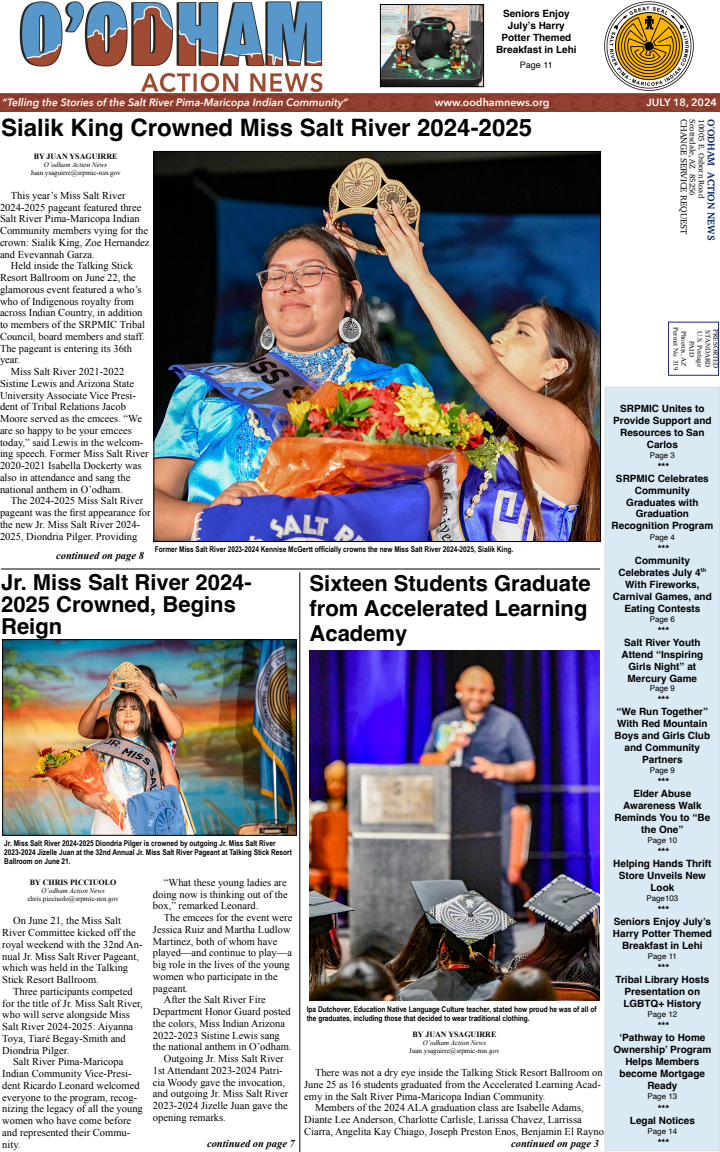
<style>
.page{position:relative;width:720px;height:1152px;background:#fff}
.page>*{position:absolute;margin:0;border:0;box-sizing:border-box;transform-origin:0 0}
.Cover_Story{font:700 24px "Helvetica";color:#000}
.Cover_Story-2{font:700 22px/22px "Helvetica";color:#000}
.t1{font:italic 600 10.6px "Avenir Next";color:#fff}
.t2{font:600 10.6px "Avenir Next";color:#fff}
.Main_Text{font:10.5px/11.7px "Times New Roman";color:#000}
.No_Indent_Bold{font:italic 700 10.5px "Times New Roman";color:#000}
.Front_sidebar{font:700 10px/12px "Helvetica";color:#000;text-align:center}
.t3{font:700 10px "Charter";color:#00206b}
.t4{font:9px "Charter";color:#000}
.Front_sidebar__s{font:9px "Helvetica";color:#000}
.t5{font:700 8px/9px "Arial Narrow";color:#000}
.t6{font:8px "Helvetica";color:#000}
.Bylines{font:700 8px "Times New Roman";color:#000}
.t7{font:8px "Charter";color:#000}
.Bylines-2{font:7px/8px "Times New Roman";color:#000;text-align:center}
.Bylines-3{font:italic 7px "Times New Roman";color:#000}
</style>
<div class="page">
<img style="left:20px;top:2px;width:303px;height:91px">
<div style="left:668px;top:322px;width:51px;height:53px;border:1px solid #212889"></div>
<hr style="left:0;top:93px;width:720px;height:1px;background:#000">
<hr style="left:0;top:111px;width:720px;height:1px;background:#000">
<img style="left:605px;top:2px;width:89px;height:89px">
<img style="left:0;top:94px;width:313px;height:17px">
<img style="left:313px;top:94px;width:313px;height:17px">
<img style="left:626px;top:94px;width:94px;height:17px">
<div style="left:605px;top:387px;width:115px;height:764px;background:#daeaf4"></div>
<div style="left:605px;top:387px;width:115px;height:764px;border:1px solid #d9dada"></div>
<hr style="left:1px;top:569px;width:599px;height:1px;background:#000">
<hr style="left:300px;top:572px;width:1px;height:580px;background:#000">
<img style="left:156px;top:153px;width:443px;height:387px">
<img style="left:310px;top:651px;width:289px;height:350px">
<img style="left:4px;top:641px;width:291px;height:193px">
<div style="left:2px;top:639px;width:295px;height:197px;border:1px solid #000"></div>
<img style="left:382px;top:6px;width:100px;height:79px">
<div style="left:380px;top:4px;width:104px;height:83px;border:1px solid #000"></div>
<p class="Front_sidebar" style="left:496px;top:8px;width:82px">Seniors Enjoy<br>July’s Harry<br>Potter Themed<br>Breakfast in Lehi</p>
<p class="Front_sidebar__s" style="left:520px;top:58px;width:34px">Page 11</p>
<p class="t1" style="left:2px;top:93px;width:347px">“Telling the Stories of the Salt River Pima-Maricopa Indian Community”</p>
<p class="t2" style="left:435px;top:93px;width:116px">www.oodhamnews.org</p>
<p class="t2" style="left:647px;top:93px;width:72px">JULY 18, 2024</p>
<p class="Cover_Story" style="left:1px;top:113px;width:532px">Sialik King Crowned Miss Salt River 2024-2025</p>
<p class="t4" style="left:692px;top:119px;width:117px;rotate:90deg">CHANGE SERVICE REQUEST</p>
<p class="t7" style="left:699px;top:119px;width:78px;rotate:90deg">Scottsdale, AZ 85256</p>
<p class="t7" style="left:708px;top:119px;width:80px;rotate:90deg">10005 E. Osborn Road</p>
<p class="t3" style="left:720px;top:119px;width:123px;rotate:90deg">O'ODHAM ACTION NEWS</p>
<p class="Bylines" style="left:34px;top:151px;width:85px">BY JUAN YSAGUIRRE</p>
<p class="Bylines-3" style="left:44px;top:160px;width:65px">O’odham Action News</p>
<p class="Bylines-2" style="left:30px;top:169px;width:92px">Juan.ysaguirre@srpmic-nsn.gov</p>
<p class="Main_Text" style="left:0;top:189px;width:151px;text-indent:11px">This year’s Miss Salt River<br>2024-2025 pageant featured three<br>Salt River Pima-Maricopa Indian<br>Community members vying for the crown: Sialik King, Zoe Hernandez and Evevannah Garza.</p>
<p class="Main_Text" style="left:0;top:260px;width:147px;text-indent:11px">Held inside the Talking Stick<br>Resort Ballroom on June 22, the glamorous event featured a who’s who of Indigenous royalty from across Indian Country, in addition to members of the SRPMIC Tribal<br>Council, board members and staff.<br>The pageant is entering its 36th year.</p>
<p class="Main_Text" style="left:0;top:366px;width:150px;text-indent:11px">Miss Salt River 2021-2022<br>Sistine Lewis and Arizona State<br>University Associate Vice Presi&shy;dent of Tribal Relations Jacob<br>Moore served as the emcees. “We are so happy to be your emcees today,” said Lewis in the welcom&shy;ing speech. Former Miss Salt River<br>2020-2021 Isabella Dockerty was also in attendance and sang the national anthem in O’odham.</p>
<p class="Main_Text" style="left:0;top:495px;width:152px;text-indent:11px">The 2024-2025 Miss Salt River pageant was the first appearance for the new Jr. Miss Salt River 2024- 2025, Diondria Pilger. Providing</p>
<p class="Bylines-2" style="left:696px;top:327px;width:44px;rotate:90deg">PAID<br>Phoenix, AZ<br>Permit No. 319</p>
<p class="Bylines-2" style="left:704px;top:331px;width:37px;rotate:90deg">U.S. Postage</p>
<p class="Bylines-2" style="left:712px;top:330px;width:39px;rotate:90deg">STANDARD</p>
<p class="Bylines-2" style="left:720px;top:329px;width:41px;rotate:90deg">PRESORTED</p>
<p class="Front_sidebar" style="left:613px;top:403px;width:100px">SRPMIC Unites to<br>Provide Support and<br>Resources to San<br>Carlos</p>
<p class="t6" style="left:650px;top:449px;width:27px">Page 3</p>
<p class="Front_sidebar" style="left:612px;top:461px;width:103px">***<br>SRPMIC Celebrates<br>Community<br>Graduates with<br>Graduation<br>Recognition Program</p>
<p class="t6" style="left:650px;top:531px;width:27px">Page 4</p>
<p class="Front_sidebar" style="left:613px;top:543px;width:100px">***<br>Community<br>Celebrates July 4<sup>th<br></sup>With Fireworks,<br>Carnival Games, and<br>Eating Contests</p>
<p class="t6" style="left:650px;top:613px;width:27px">Page 6</p>
<p class="Front_sidebar" style="left:622px;top:625px;width:83px">***<br>Salt River Youth<br>Attend “Inspiring<br>Girls Night” at<br>Mercury Game</p>
<p class="t6" style="left:650px;top:683px;width:27px">Page 9</p>
<p class="Front_sidebar" style="left:615px;top:695px;width:97px">***<br>“We Run Together”<br>With Red Mountain<br>Boys and Girls Club and Community<br>Partners</p>
<p class="t6" style="left:650px;top:765px;width:27px">Page 9</p>
<p class="Front_sidebar" style="left:615px;top:777px;width:97px">***<br>Elder Abuse<br>Awareness Walk<br>Reminds You to “Be the One”</p>
<p class="t6" style="left:647px;top:835px;width:31px">Page 10</p>
<p class="Front_sidebar" style="left:613px;top:847px;width:100px">***<br>Helping Hands Thrift<br>Store Unveils New<br>Look</p>
<p class="t6" style="left:646px;top:893px;width:34px">Page103</p>
<p class="Front_sidebar" style="left:613px;top:905px;width:100px">***<br>Seniors Enjoy July’s<br>Harry Potter Themed<br>Breakfast in Lehi</p>
<p class="t6" style="left:648px;top:950px;width:31px">Page 11</p>
<p class="Front_sidebar" style="left:615px;top:963px;width:95px">***<br>Tribal Library Hosts<br>Presentation on<br>LGBTQ+ History</p>
<p class="t6" style="left:647px;top:1008px;width:31px">Page 12</p>
<p class="Front_sidebar" style="left:613px;top:1021px;width:99px">***<br>‘Pathway to Home<br>Ownership’ Program<br>Helps Members become Mortgage<br>Ready</p>
<p class="t6" style="left:647px;top:1090px;width:31px">Page 13</p>
<p class="Front_sidebar" style="left:658px;top:1103px;width:13px">***</p>
<p class="Front_sidebar" style="left:630px;top:1115px;width:67px">Legal Notices</p>
<p class="t6" style="left:647px;top:1125px;width:31px">Page 14</p>
<p class="t5" style="left:155px;top:545px;width:360px">Former Miss Salt River 2023-2024 Kennise McGertt officially crowns the new Miss Salt River 2024-2025, Sialik King.</p>
<p class="No_Indent_Bold" style="left:56px;top:548px;width:89px">continued on page 8</p>
<p class="Cover_Story-2" style="left:1px;top:573px;width:252px">Jr. Miss Salt River 2024-<br>2025 Crowned, Begins<br>Reign</p>
<p class="Cover_Story-2" style="left:310px;top:573px;width:283px;line-height:25px">Sixteen Students Graduate from Accelerated Learning<br>Academy</p>
<p class="t5" style="left:4px;top:838px;width:289px">Jr. Miss Salt River 2024-2025 Diondria Pilger is crowned by outgoing Jr. Miss Salt River<br>2023-2024 Jizelle Juan at the 32nd Annual Jr. Miss Salt River Pageant at Talking Stick Resort<br>Ballroom on June 21.</p>
<p class="Main_Text" style="left:153px;top:876px;width:136px;text-align:justify;text-indent:11px">“What these young ladies are doing now is thinking out of the box,” remarked Leonard.</p>
<p class="Main_Text" style="left:153px;top:912px;width:141px;text-indent:11px">The emcees for the event were<br>Jessica Ruiz and Martha Ludlow<br>Martinez, both of whom have played—and continue to play—a big role in the lives of the young women who participate in the pageant.</p>
<p class="Main_Text" style="left:153px;top:994px;width:140px;text-indent:11px">After the Salt River Fire<br>Department Honor Guard posted the colors, Miss Indian Arizona<br>2022-2023 Sistine Lewis sang the national anthem in O’odham.</p>
<p class="Main_Text" style="left:153px;top:1053px;width:137px;text-indent:11px">Outgoing Jr. Miss Salt River<br>1st Attendant 2023-2024 Patri&shy;cia Woody gave the invocation, and outgoing Jr. Miss Salt River<br>2023-2024 Jizelle Juan gave the opening remarks.</p>
<p class="Bylines" style="left:30px;top:877px;width:88px">BY CHRIS PICCIUOLO</p>
<p class="Bylines-3" style="left:42px;top:886px;width:65px">O’odham Action News</p>
<p class="Bylines-2" style="left:28px;top:894px;width:93px">chris.picciuolo@srpmic-nsn.gov</p>
<p class="Main_Text" style="left:2px;top:915px;width:142px;text-indent:11px">On June 21, the Miss Salt<br>River Committee kicked off the royal weekend with the 32nd An&shy;nual Jr. Miss Salt River Pageant, which was held in the Talking<br>Stick Resort Ballroom.</p>
<p class="Main_Text" style="left:2px;top:985px;width:142px;text-indent:11px">Three participants competed for the title of Jr. Miss Salt River, who will serve alongside Miss<br>Salt River 2024-2025: Aiyanna<br>Toya, Tiaré Begay-Smith and<br>Diondria Pilger.</p>
<p class="Main_Text" style="left:2px;top:1056px;width:142px;text-indent:11px">Salt River Pima-Maricopa<br>Indian Community Vice-Presi&shy;dent Ricardo Leonard welcomed everyone to the program, recog&shy;nizing the legacy of all the young women who have come before and represented their Commu&shy;nity.</p>
<p class="t5" style="left:307px;top:1004px;width:291px">Ipa Dutchover, Education Native Language Culture teacher, stated how proud he was of all of the graduates, including those that decided to wear traditional clothing.</p>
<p class="Bylines" style="left:413px;top:1028px;width:85px">BY JUAN YSAGUIRRE</p>
<p class="Bylines-3" style="left:423px;top:1037px;width:65px">O’odham Action News</p>
<p class="Bylines-2" style="left:409px;top:1046px;width:92px">Juan.ysaguirre@srpmic-nsn.gov</p>
<p class="Main_Text" style="left:304px;top:1067px;width:300px;text-indent:11px">There was not a dry eye inside the Talking Stick Resort Ballroom on<br>June 25 as 16 students graduated from the Accelerated Learning Acad&shy;emy in the Salt River Pima-Maricopa Indian Community.</p>
<p class="Main_Text" style="left:304px;top:1102px;width:301px;text-indent:11px">Members of the 2024 ALA graduation class are Isabelle Adams,<br>Diante Lee Anderson, Charlotte Carlisle, Larissa Chavez, Larrissa<br>Ciarra, Angelita Kay Chiago, Joseph Preston Enos, Benjamin El Rayno</p>
<p class="No_Indent_Bold" style="left:207px;top:1136px;width:89px">continued on page 7</p>
<p class="No_Indent_Bold" style="left:511px;top:1136px;width:89px">continued on page 3</p>
<p class="Front_sidebar" style="left:658px;top:1137px;width:13px">***</p>
</div>
